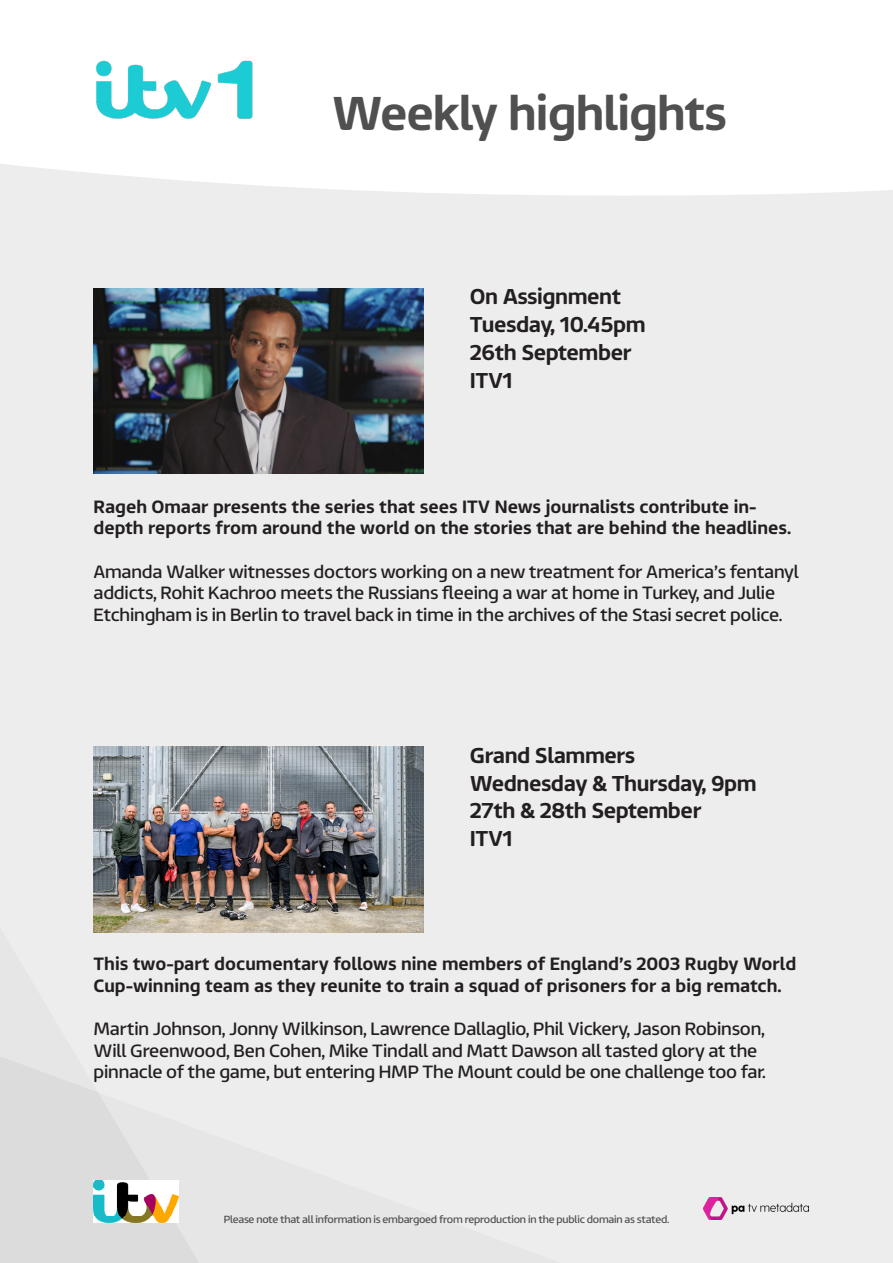
<style>
.page{position:relative;width:893px;height:1263px;background:#ededed}
.page>*{position:absolute;margin:0;border:0;box-sizing:border-box;transform-origin:0 0}
.t1{font:500 48px "ITV Reem";letter-spacing:-.02em;color:#505050}
.Programme_Heading{font:500 21.75px "ITV Reem";letter-spacing:-.02em;color:#231f20}
.Intro_Text{font:18px/21.6px "ITV Reem";letter-spacing:-.01em;color:#231f20}
.Intro_Text-2{font:500 18px/21.6px "ITV Reem";color:#231f20}
.t2{font:10.5px "ITV Reem";letter-spacing:-.02em;color:#505050}
</style>
<div class="page">
<svg style="left:0;top:1056px;width:199px;height:207px"></svg>
<img style="left:94px;top:1180px;width:85px;height:42px">
<div style="left:0;top:0;width:893px;height:196px;background:#fff"></div>
<img style="left:94px;top:57px;width:162px;height:65px">
<img style="left:94px;top:288px;width:329px;height:185px">
<img style="left:94px;top:747px;width:329px;height:185px">
<img style="left:704px;top:1197px;width:104px;height:22px">
<h1 class="t1" style="left:332px;top:71px;width:397px">Weekly highlights</h1>
<p class="Programme_Heading" style="left:470px;top:278px;width:153px">On Assignment</p>
<p class="Programme_Heading" style="left:470px;top:306px;width:177px">Tuesday, 10.45pm</p>
<p class="Programme_Heading" style="left:470px;top:334px;width:163px">26th September</p>
<p class="Programme_Heading" style="left:470px;top:361px;width:45px">ITV1</p>
<p class="Intro_Text-2" style="left:94px;top:494px;width:699px">Rageh Omaar presents the series that sees ITV News journalists contribute in&shy;depth reports from around the world on the stories that are behind the headlines.</p>
<p class="Intro_Text" style="left:94px;top:558px;width:707px">Amanda Walker witnesses doctors working on a new treatment for America’s fentanyl addicts, Rohit Kachroo meets the Russians fleeing a war at home in Turkey, and Julie<br>Etchingham is in Berlin to travel back in time in the archives of the Stasi secret police.</p>
<p class="Programme_Heading" style="left:470px;top:737px;width:167px">Grand Slammers</p>
<p class="Programme_Heading" style="left:470px;top:764px;width:288px">Wednesday &amp; Thursday, 9pm</p>
<p class="Programme_Heading" style="left:470px;top:792px;width:233px">27th &amp; 28th September</p>
<p class="Programme_Heading" style="left:470px;top:820px;width:45px">ITV1</p>
<p class="Intro_Text-2" style="left:94px;top:951px;width:704px">This two-part documentary follows nine members of England’s 2003 Rugby World<br>Cup-winning team as they reunite to train a squad of prisoners for a big rematch.</p>
<p class="Intro_Text" style="left:94px;top:1016px;width:674px">Martin Johnson, Jonny Wilkinson, Lawrence Dallaglio, Phil Vickery, Jason Robinson,<br>Will Greenwood, Ben Cohen, Mike Tindall and Matt Dawson all tasted glory at the pinnacle of the game, but entering HMP The Mount could be one challenge too far.</p>
<p class="t2" style="left:224px;top:1210px;width:447px">Please note that all information is embargoed from reproduction in the public domain as stated.</p>
</div>
